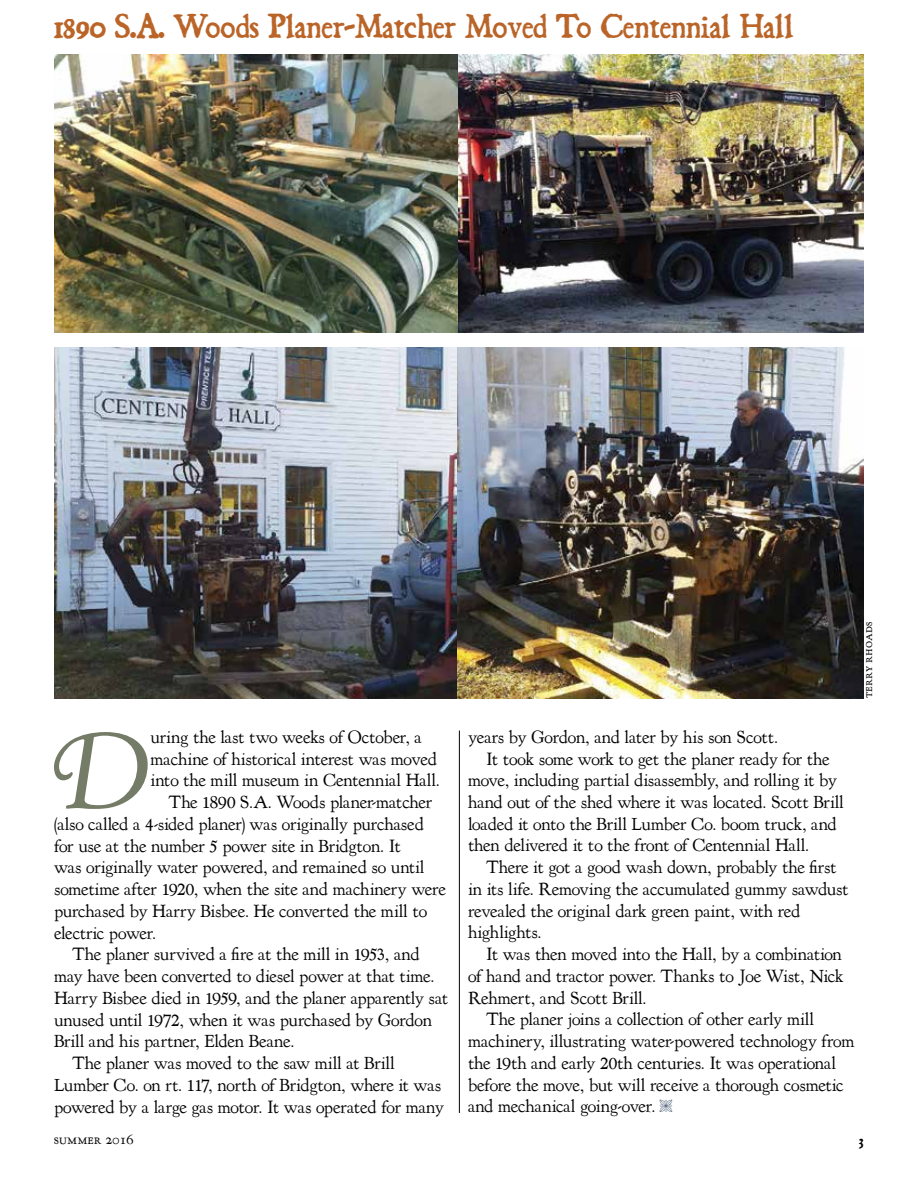
<style>
.page{position:relative;width:918px;height:1188px;background:#fff}
.page>*{position:absolute;margin:0;border:0;box-sizing:border-box;transform-origin:0 0}
.t1{font:112.8px "LTC Kennerley Swash";color:#747b66}
.t2{font:39px "Black Beard";color:#ba6428}
.t3{font:21px "Black Beard";color:#000}
.t4{font:18px "LTC Kennerley";letter-spacing:-.015em;color:#000}
.t5{font:15px "LTC Kennerley Small Caps";color:#000}
.t6{font:13.5px "LTC Kennerley Small Caps";color:#000}
</style>
<div class="page">
<hr style="left:459px;top:730px;width:1px;height:383px;background:#000">
<img style="left:54px;top:54px;width:404px;height:279px">
<img style="left:54px;top:347px;width:404px;height:351px">
<img style="left:458px;top:54px;width:406px;height:279px">
<img style="left:458px;top:347px;width:405px;height:351px">
<h2 class="t2" style="left:54px;top:5px;width:741px">1890 S.A. Woods Planer-Matcher Moved To Centennial Hall</h2>
<h1 class="t1" style="left:56px;top:711px;width:95px">D</h1>
<p class="t4" style="left:150px;top:727px;width:273px">uring the last two weeks of October, a</p>
<p class="t4" style="left:150px;top:749px;width:288px">machine of historical interest was moved</p>
<p class="t4" style="left:150px;top:770px;width:291px">into the mill museum in Centennial Hall.</p>
<p class="t4" style="left:168px;top:792px;width:265px">The 1890 S.A. Woods planer-matcher</p>
<p class="t4" style="left:54px;top:814px;width:372px">(also called a 4-sided planer) was originally purchased</p>
<p class="t4" style="left:54px;top:836px;width:349px">for use at the number 5 power site in Bridgton. It</p>
<p class="t4" style="left:54px;top:857px;width:372px">was originally water powered, and remained so until</p>
<p class="t4" style="left:54px;top:879px;width:393px">sometime after 1920, when the site and machinery were</p>
<p class="t4" style="left:54px;top:901px;width:375px">purchased by Harry Bisbee. He converted the mill to</p>
<p class="t4" style="left:54px;top:923px;width:104px">electric power.</p>
<p class="t4" style="left:72px;top:944px;width:349px">The planer survived a fire at the mill in 1953, and</p>
<p class="t4" style="left:54px;top:966px;width:382px">may have been converted to diesel power at that time.</p>
<p class="t4" style="left:54px;top:988px;width:396px">Harry Bisbee died in 1959, and the planer apparently sat</p>
<p class="t4" style="left:54px;top:1010px;width:380px">unused until 1972, when it was purchased by Gordon</p>
<p class="t4" style="left:54px;top:1031px;width:242px">Brill and his partner, Elden Beane.</p>
<p class="t4" style="left:72px;top:1053px;width:324px">The planer was moved to the saw mill at Brill</p>
<p class="t4" style="left:54px;top:1075px;width:389px">Lumber Co. on rt. 117, north of Bridgton, where it was</p>
<p class="t4" style="left:54px;top:1097px;width:392px">powered by a large gas motor. It was operated for many</p>
<p class="t6" style="left:861px;top:698px;width:78px;rotate:-90deg">terry rhoads</p>
<p class="t4" style="left:468px;top:727px;width:312px">years by Gordon, and later by his son Scott.</p>
<p class="t4" style="left:486px;top:749px;width:345px">It took some work to get the planer ready for the</p>
<p class="t4" style="left:468px;top:770px;width:371px">move, including partial disassembly, and rolling it by</p>
<p class="t4" style="left:468px;top:792px;width:377px">hand out of the shed where it was located. Scott Brill</p>
<p class="t4" style="left:468px;top:814px;width:370px">loaded it onto the Brill Lumber Co. boom truck, and</p>
<p class="t4" style="left:468px;top:836px;width:343px">then delivered it to the front of Centennial Hall.</p>
<p class="t4" style="left:486px;top:857px;width:352px">There it got a good wash down, probably the first</p>
<p class="t4" style="left:468px;top:879px;width:382px">in its life. Removing the accumulated gummy sawdust</p>
<p class="t4" style="left:468px;top:901px;width:334px">revealed the original dark green paint, with red</p>
<p class="t4" style="left:468px;top:923px;width:75px">highlights.</p>
<p class="t4" style="left:486px;top:944px;width:357px">It was then moved into the Hall, by a combination</p>
<p class="t4" style="left:468px;top:966px;width:377px">of hand and tractor power. Thanks to Joe Wist, Nick</p>
<p class="t4" style="left:468px;top:988px;width:180px">Rehmert, and Scott Brill.</p>
<p class="t4" style="left:486px;top:1010px;width:330px">The planer joins a collection of other early mill</p>
<p class="t4" style="left:468px;top:1031px;width:388px">machinery, illustrating water-powered technology from</p>
<p class="t4" style="left:468px;top:1053px;width:370px">the 19th and early 20th centuries. It was operational</p>
<p class="t4" style="left:468px;top:1075px;width:377px">before the move, but will receive a thorough cosmetic</p>
<p class="t4" style="left:468px;top:1097px;width:189px">and mechanical going-over.</p>
<p class="t5" style="left:54px;top:1131px;width:81px">summer 2016</p>
<p class="t3" style="left:859px;top:1130px;width:6px">3</p>
</div>
